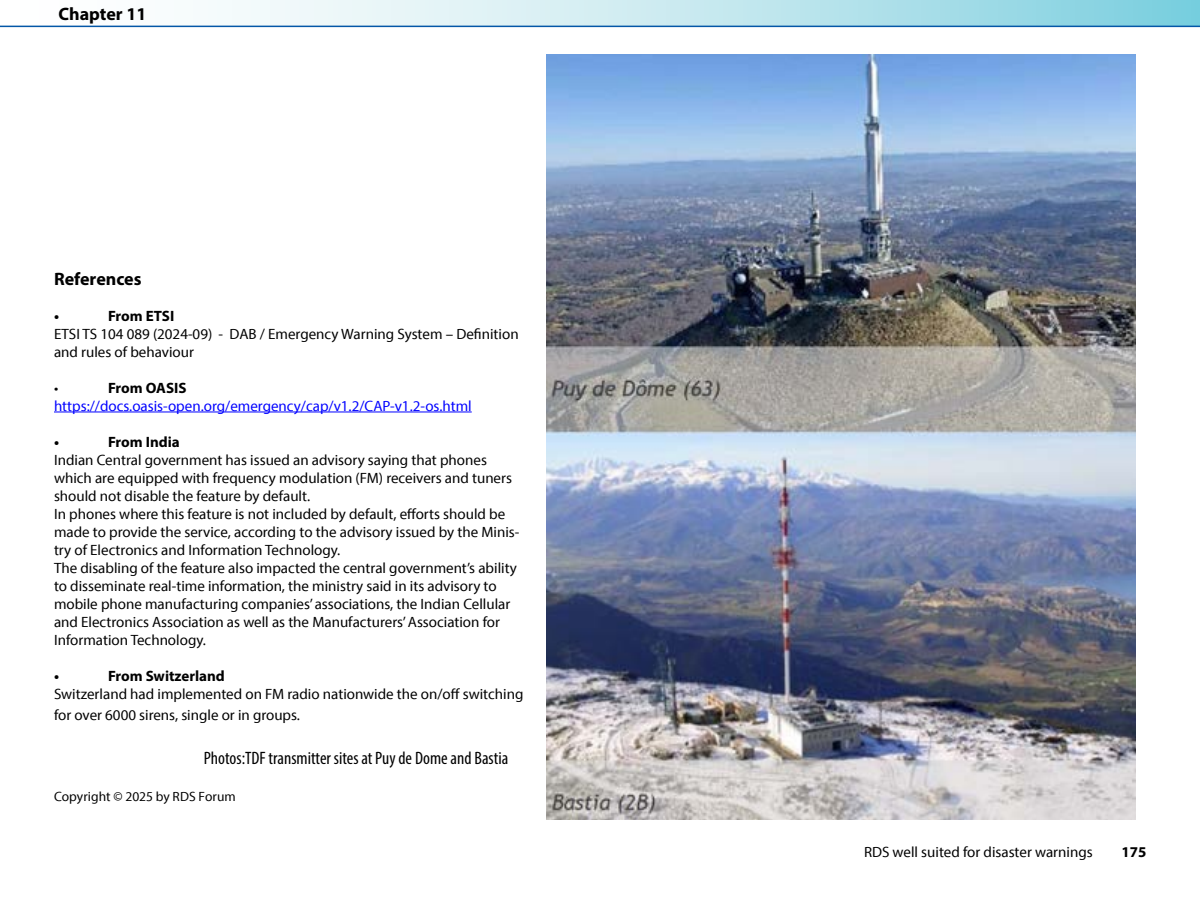
<style>
.page{position:relative;width:1200px;height:900px;background:#fff}
.page>*{position:absolute;margin:0;border:0;box-sizing:border-box;transform-origin:0 0}
.t1{font:condensed 18px "Myriad Pro";color:#000}
.t2{font:700 18px "Myriad Pro";color:#000}
.t3{font:15px/18px "Myriad Pro";color:#000}
.t4{font:15px "Myriad Pro";color:#00f}
.t5{font:700 15px "Myriad Pro";color:#000}
.t6{font:13.5px "Myriad Pro";letter-spacing:.005em;color:#000}
</style>
<div class="page">
<svg style="left:0;top:0;width:1200px;height:27px"></svg>
<hr style="left:54px;top:412px;width:418px;height:1px;background:#00f">
<img style="left:547px;top:54px;width:589px;height:766px">
<p class="t2" style="left:58px;top:2px;width:89px">Chapter 11</p>
<p class="t2" style="left:54px;top:267px;width:89px">References</p>
<p class="t5" style="left:54px;top:306px;width:7px">•</p>
<p class="t5" style="left:108px;top:306px;width:68px">From ETSI</p>
<p class="t3" style="left:54px;top:325px;width:466px">ETSI TS 104 089 (2024-09) - DAB / Emergency Warning System – Definition and rules of behaviour</p>
<p class="t3" style="left:54px;top:379px;width:6px">•</p>
<p class="t5" style="left:108px;top:378px;width:80px">From OASIS</p>
<p class="t4" style="left:54px;top:397px;width:419px">https://docs.oasis-open.org/emergency/cap/v1.2/CAP-v1.2-os.html</p>
<p class="t5" style="left:54px;top:432px;width:7px">•</p>
<p class="t5" style="left:108px;top:432px;width:73px">From India</p>
<p class="t3" style="left:54px;top:451px;width:467px">Indian Central government has issued an advisory saying that phones which are equipped with frequency modulation (FM) receivers and tuners should not disable the feature by default.<br>In phones where this feature is not included by default, efforts should be made to provide the service, according to the advisory issued by the Minis&shy;try of Electronics and Information Technology.<br>The disabling of the feature also impacted the central government’s ability to disseminate real-time information, the ministry said in its advisory to mobile phone manufacturing companies’ associations, the Indian Cellular and Electronics Association as well as the Manufacturers’ Association for Information Technology.</p>
<p class="t5" style="left:54px;top:666px;width:7px">•</p>
<p class="t5" style="left:108px;top:666px;width:118px">From Switzerland</p>
<p class="t3" style="left:54px;top:683px;width:471px;line-height:21.6px">Switzerland had implemented on FM radio nationwide the on/off switching for over 6000 sirens, single or in groups.</p>
<p class="t1" style="left:204px;top:747px;width:306px">Photos:TDF transmitter sites at Puy de Dome and Bastia</p>
<p class="t6" style="left:54px;top:789px;width:183px">Copyright © 2025 by RDS Forum</p>
<p class="t3" style="left:864px;top:843px;width:230px">RDS well suited for disaster warnings</p>
<p class="t5" style="left:1121px;top:842px;width:26px">175</p>
</div>
